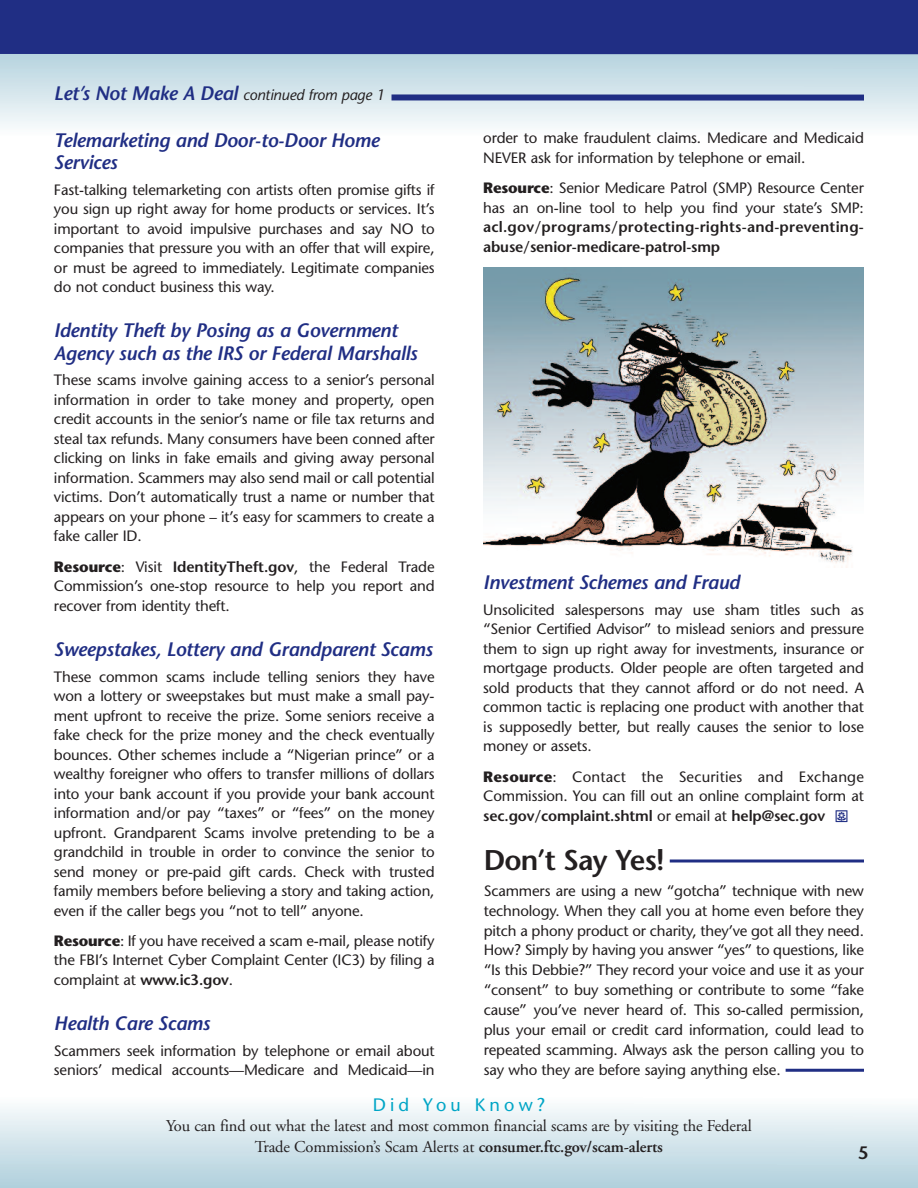
<style>
.page{position:relative;width:918px;height:1188px;background:#fff}
.page>*{position:absolute;margin:0;border:0;box-sizing:border-box;transform-origin:0 0}
.t1{font:600 28.5px "Stone Sans";letter-spacing:-.03em;color:#231f20}
.t2{font:italic 600 19.5px/22.5px "Stone Sans";letter-spacing:-.015em;color:#202e84}
.t3{font:18px "Stone Sans";letter-spacing:.23em;color:#00a5c6}
.t4{font:600 18px "Stone Sans";color:#231f20}
.t5{font:16.5px/20.2px "Adobe Garamond";letter-spacing:-.01em;color:#231f20;text-align:center}
.t6{font:15px/19.5px "Stone Sans";letter-spacing:-.01em;color:#231f20;text-align:justify}
.t7{font:600 15px/19.5px "Stone Sans";letter-spacing:.015em;color:#231f20}
.t8{font:italic 15px "Stone Sans";letter-spacing:-.01em;color:#231f20}
.s1{font-weight:600;font-size:19.5px;color:#202e84}
.s2{font-weight:700}
.s3{font-weight:600}
.s4{font-family:"Botanical";color:#202e84}
</style>
<div class="page">
<svg style="left:0;top:1107px;width:918px;height:81px;background:#d1e3ea"></svg>
<svg style="left:0;top:54px;width:918px;height:73px;background:#d4e5eb"></svg>
<div style="left:0;top:0;width:918px;height:54px;background:#202e84"></div>
<div style="left:392px;top:94px;width:472px;height:7px;background:#202e84"></div>
<img style="left:484px;top:268px;width:380px;height:299px">
<hr style="left:670px;top:860px;width:194px;height:2px;background:#202e84">
<hr style="left:786px;top:1069px;width:78px;height:3px;background:#202e84">
<p class="t8" style="left:54px;top:89px;width:332px"><span class="s1">Let’s Not Make A Deal</span> continued from page 1</p>
<h2 class="t2" style="left:54px;top:131px;width:327px">Telemarketing and Door-to-Door Home<br>Services</h2>
<p class="t6" style="left:54px;top:181px;width:382px">Fast-talking telemarketing con artists often promise gifts if you sign up right away for home products or services. It’s important to avoid impulsive purchases and say NO to companies that pressure you with an offer that will expire, or must be agreed to immediately. Legitimate companies do not conduct business this way.</p>
<h2 class="t2" style="left:54px;top:321px;width:365px">Identity Theft by Posing as a Government<br>Agency such as the IRS or Federal Marshalls</h2>
<p class="t6" style="left:54px;top:372px;width:382px">These scams involve gaining access to a senior’s personal information in order to take money and property, open credit accounts in the senior’s name or file tax returns and steal tax refunds. Many consumers have been conned after clicking on links in fake emails and giving away personal information. Scammers may also send mail or call potential victims. Don’t automatically trust a name or number that appears on your phone – it’s easy for scammers to create a fake caller ID.</p>
<p class="t6" style="left:54px;top:558px;width:382px"><span class="s2">Resource</span>: Visit <span class="s3">IdentityTheft.gov</span>, the Federal Trade Commission’s one-stop resource to help you report and recover from identity theft.</p>
<h2 class="t2" style="left:54px;top:640px;width:380px">Sweepstakes, Lottery and Grandparent Scams</h2>
<p class="t6" style="left:54px;top:668px;width:382px">These common scams include telling seniors they have won a lottery or sweepstakes but must make a small pay&shy;ment upfront to receive the prize. Some seniors receive a fake check for the prize money and the check eventually bounces. Other schemes include a “Nigerian prince” or a wealthy foreigner who offers to transfer millions of dollars into your bank account if you provide your bank account information and/or pay “taxes” or “fees” on the money upfront. Grandparent Scams involve pretending to be a grandchild in trouble in order to convince the senior to send money or pre-paid gift cards. Check with trusted family members before believing a story and taking action, even if the caller begs you “not to tell” anyone.</p>
<p class="t6" style="left:54px;top:932px;width:382px"><span class="s2">Resource</span>: If you have received a scam e-mail, please notify the FBI’s Internet Cyber Complaint Center (IC3) by filing a complaint at <span class="s3">www.ic3.gov</span>.</p>
<h2 class="t2" style="left:54px;top:1014px;width:158px">Health Care Scams</h2>
<p class="t6" style="left:54px;top:1042px;width:382px">Scammers seek information by telephone or email about seniors’ medical accounts—Medicare and Medicaid—in</p>
<p class="t6" style="left:483px;top:130px;width:382px">order to make fraudulent claims. Medicare and Medicaid<br>NEVER ask for information by telephone or email.</p>
<p class="t6" style="left:483px;top:180px;width:382px"><span class="s2">Resource</span>: Senior Medicare Patrol (SMP) Resource Center has an on-line tool to help you find your state’s SMP:</p>
<p class="t7" style="left:483px;top:219px;width:382px">acl.gov/programs/protecting-rights-and-preventing&shy;abuse/senior-medicare-patrol-smp</p>
<h2 class="t2" style="left:483px;top:573px;width:258px">Investment Schemes and Fraud</h2>
<p class="t6" style="left:483px;top:602px;width:382px">Unsolicited salespersons may use sham titles such as “Senior Certified Advisor” to mislead seniors and pressure them to sign up right away for investments, insurance or mortgage products. Older people are often targeted and sold products that they cannot afford or do not need. A common tactic is replacing one product with another that is supposedly better, but really causes the senior to lose money or assets.</p>
<p class="t6" style="left:483px;top:768px;width:382px"><span class="s2">Resource</span>: Contact the Securities and Exchange Commission. You can fill out an online complaint form at <span class="s3">sec.gov/complaint.shtml</span> or email at <span class="s3">help@sec.gov</span> <span class="s4">m</span></p>
<h1 class="t1" style="left:484px;top:849px;width:182px">Don’t Say Yes!</h1>
<p class="t6" style="left:484px;top:882px;width:382px">Scammers are using a new “gotcha” technique with new technology. When they call you at home even before they pitch a phony product or charity, they’ve got all they need.<br>How? Simply by having you answer “yes” to questions, like “Is this Debbie?” They record your voice and use it as your “consent” to buy something or contribute to some “fake cause” you’ve never heard of. This so-called permission, plus your email or credit card information, could lead to repeated scamming. Always ask the person calling you to say who they are before saying anything else.</p>
<p class="t3" style="left:373px;top:1098px;width:174px">Did You Know?</p>
<p class="t5" style="left:166px;top:1118px;width:587px">You can find out what the latest and most common financial scams are by visiting the Federal<br>Trade Commission’s Scam Alerts at <span class="s3">consumer.ftc.gov/scam-alerts</span></p>
<p class="t4" style="left:858px;top:1146px;width:12px">5</p>
</div>
